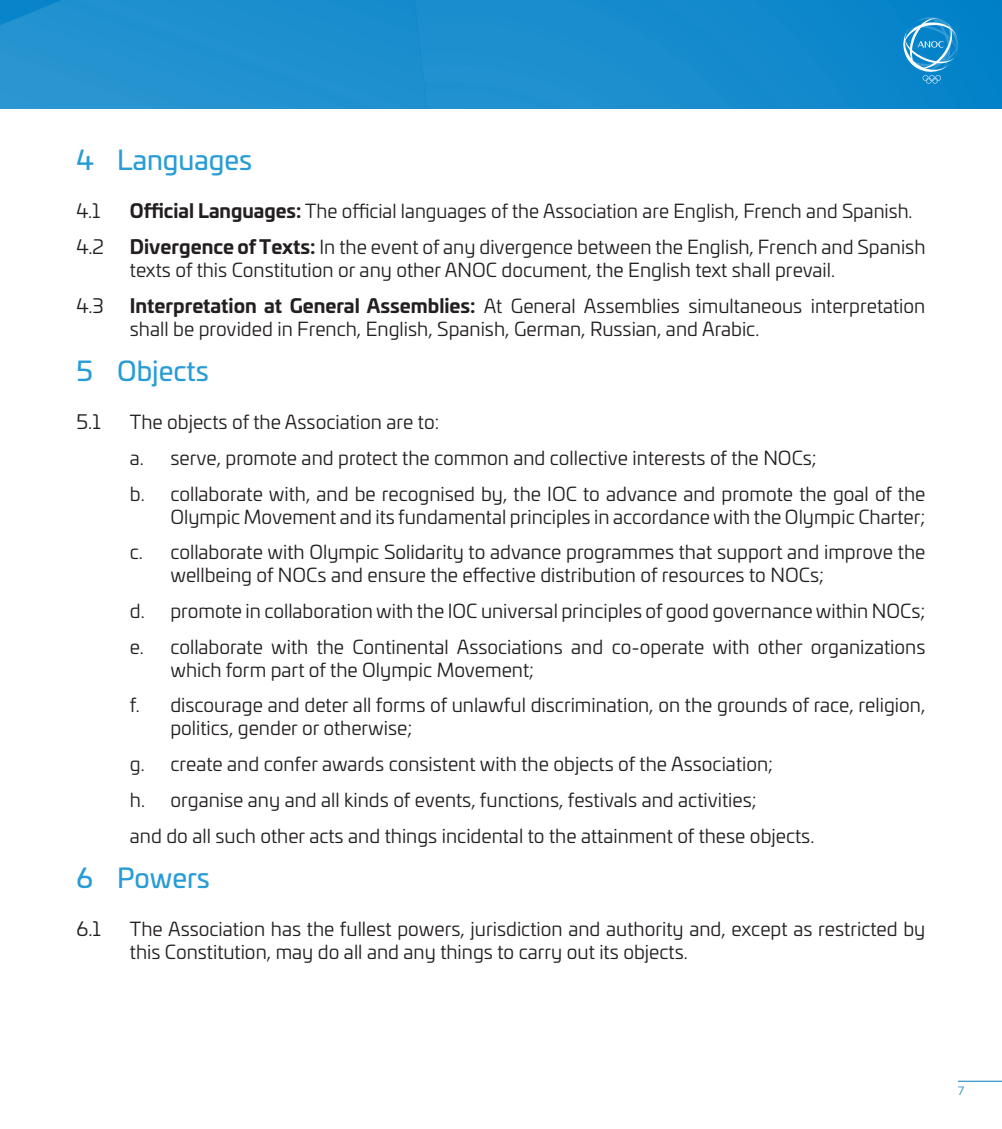
<style>
.page{position:relative;width:1002px;height:1129px;background:#fff}
.page>*{position:absolute;margin:0;border:0;box-sizing:border-box;transform-origin:0 0}
.t1{font:27px "Univia Pro";color:#289cd5}
.t2{font:19.8px "Univia Pro";color:#231f20}
.Texte_3a{font:19.12px/22.9px "Univia Pro";color:#231f20}
.t3{font:11.25px "Univia Pro";color:#1d87c4}
.s1{font-weight:700}
</style>
<div class="page">
<hr style="left:957px;top:1081px;width:44px;height:1px;background:#1d87c4">
<img style="left:0;top:0;width:1001px;height:108px">
<svg style="left:903px;top:17px;width:54px;height:67px;background:#359ad3"></svg>
<p class="t1" style="left:77px;top:140px;width:177px">4 Languages</p>
<p class="t2" style="left:77px;top:197px;width:25px">4.1</p>
<p class="Texte_3a" style="left:130px;top:199px;width:784px"><span class="s1">Official Languages:</span> The official languages of the Association are English, French and Spanish.</p>
<p class="t2" style="left:77px;top:232px;width:29px">4.2</p>
<p class="Texte_3a" style="left:130px;top:235px;width:797px"><span class="s1">Divergence of Texts:</span> In the event of any divergence between the English, French and Spanish texts of this Constitution or any other ANOC document, the English text shall prevail.</p>
<p class="t2" style="left:77px;top:291px;width:29px">4.3</p>
<p class="Texte_3a" style="left:130px;top:293px;width:797px"><span class="s1">Interpretation at General Assemblies:</span> At General Assemblies simultaneous interpretation shall be provided in French, English, Spanish, German, Russian, and Arabic.</p>
<p class="t1" style="left:77px;top:351px;width:134px">5 Objects</p>
<p class="t2" style="left:77px;top:408px;width:26px">5.1</p>
<p class="Texte_3a" style="left:130px;top:410px;width:311px">The objects of the Association are to:</p>
<p class="Texte_3a" style="left:130px;top:446px;width:688px">a. serve, promote and protect the common and collective interests of the NOCs;</p>
<p class="Texte_3a" style="left:130px;top:481px;width:797px;text-align:right">b. collaborate with, and be recognised by, the IOC to advance and promote the goal of the<br>Olympic Movement and its fundamental principles in accordance with the Olympic Charter;</p>
<p class="Texte_3a" style="left:170px;top:540px;width:756px;text-indent:-40px">c. collaborate with Olympic Solidarity to advance programmes that support and improve the wellbeing of NOCs and ensure the effective distribution of resources to NOCs;</p>
<p class="Texte_3a" style="left:130px;top:599px;width:797px">d. promote in collaboration with the IOC universal principles of good governance within NOCs;</p>
<p class="Texte_3a" style="left:170px;top:634px;width:756px;text-indent:-40px">e. collaborate with the Continental Associations and co-operate with other organizations which form part of the Olympic Movement;</p>
<p class="Texte_3a" style="left:170px;top:693px;width:756px;text-indent:-40px">f. discourage and deter all forms of unlawful discrimination, on the grounds of race, religion, politics, gender or otherwise;</p>
<p class="Texte_3a" style="left:130px;top:752px;width:644px">g. create and confer awards consistent with the objects of the Association;</p>
<p class="Texte_3a" style="left:130px;top:787px;width:628px">h. organise any and all kinds of events, functions, festivals and activities;</p>
<p class="Texte_3a" style="left:130px;top:823px;width:686px">and do all such other acts and things incidental to the attainment of these objects.</p>
<p class="t1" style="left:77px;top:857px;width:135px">6 Powers</p>
<p class="t2" style="left:77px;top:914px;width:26px">6.1</p>
<p class="Texte_3a" style="left:130px;top:917px;width:797px">The Association has the fullest powers, jurisdiction and authority and, except as restricted by this Constitution, may do all and any things to carry out its objects.</p>
<p class="t3" style="left:957px;top:1082px;width:8px">7</p>
</div>
